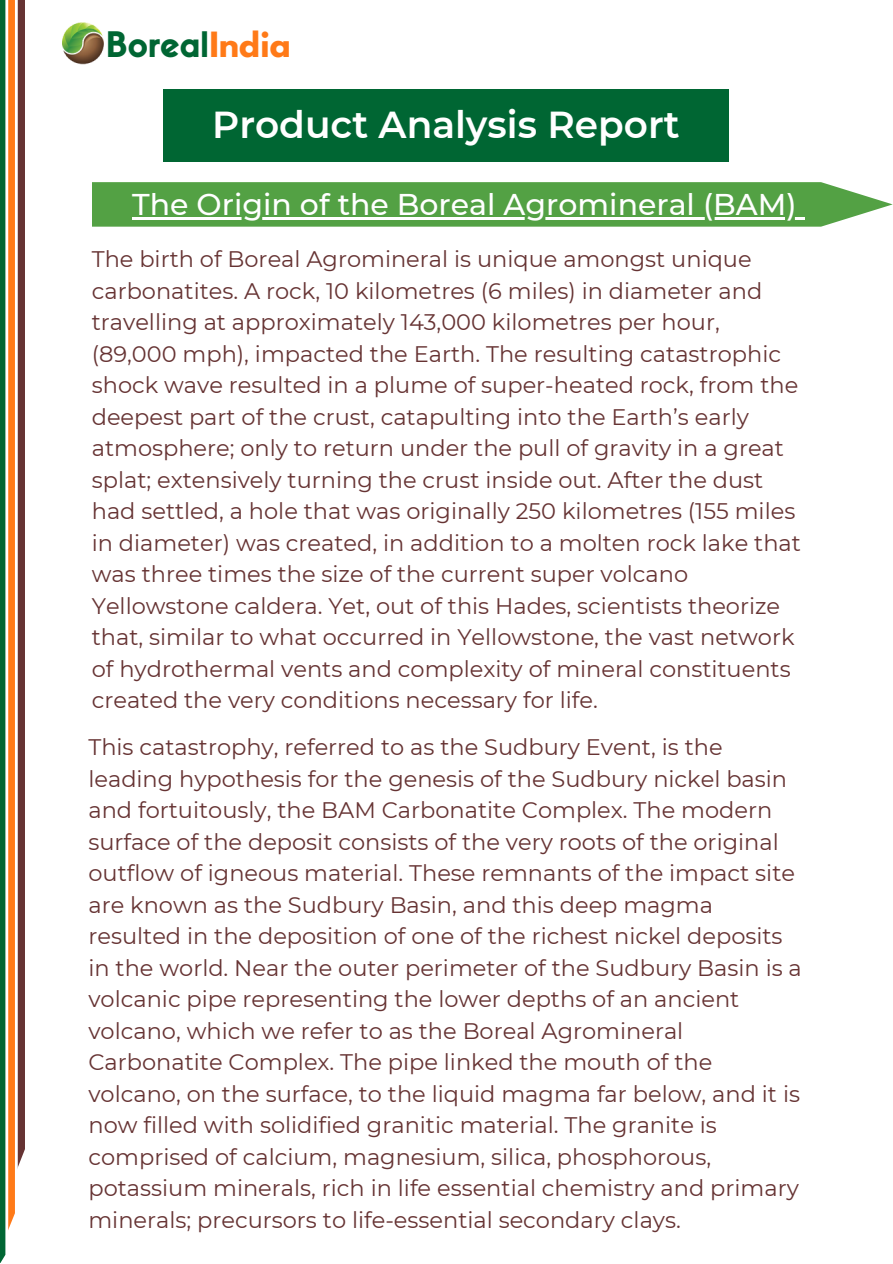
<style>
.page{position:relative;width:893px;height:1264px;background:#fff}
.page>*{position:absolute;margin:0;border:0;box-sizing:border-box;transform-origin:0 0}
.t1{font:600 37.5px "Montserrat";color:#fff}
.t2{font:34.5px "Sifonn Basic";color:#063}
.t3{font:700 30.75px "League Spartan";color:#ff7a18}
.t4{font:500 30px "Montserrat";color:#fff}
.t5{font:22.5px/31.5px "Montserrat";color:#633}
</style>
<div class="page">
<img style="left:62px;top:22px;width:42px;height:43px">
<div style="left:163px;top:89px;width:565px;height:73px;background:#063"></div>
<div style="left:0;top:0;width:25px;height:1198px;background:#633"></div>
<div style="left:12px;top:0;width:6px;height:1262px;background:#fff"></div>
<svg style="left:8px;top:0;width:7px;height:1230px;background:#ff7f22"></svg>
<svg style="left:5px;top:0;width:3px;height:1256px;background:#dceae3"></svg>
<div style="left:0;top:0;width:5px;height:1262px;background:#063"></div>
<svg style="left:92px;top:182px;width:800px;height:45px;background:#65aa57"></svg>
<p class="t2" style="left:106px;top:31px;width:104px">Boreal</p>
<p class="t3" style="left:209px;top:29px;width:83px">India</p>
<p class="t1" style="left:212px;top:102px;width:469px">Product Analysis Report</p>
<p class="t4" style="left:132px;top:186px;width:666px">The Origin of the Boreal Agromineral (BAM)</p>
<p class="t5" style="left:92px;top:243px;width:710px">The birth of Boreal Agromineral is unique amongst unique carbonatites. A rock, 10 kilometres (6 miles) in diameter and travelling at approximately 143,000 kilometres per hour, (89,000 mph), impacted the Earth. The resulting catastrophic shock wave resulted in a plume of super-heated rock, from the deepest part of the crust, catapulting into the Earth’s early atmosphere; only to return under the pull of gravity in a great splat; extensively turning the crust inside out. After the dust had settled, a hole that was originally 250 kilometres (155 miles in diameter) was created, in addition to a molten rock lake that was three times the size of the current super volcano Yellowstone caldera. Yet, out of this Hades, scientists theorize that, similar to what occurred in Yellowstone, the vast network of hydrothermal vents and complexity of mineral constituents created the very conditions necessary for life.</p>
<p class="t5" style="left:88px;top:731px;width:715px">This catastrophy, referred to as the Sudbury Event, is the leading hypothesis for the genesis of the Sudbury nickel basin and fortuitously, the BAM Carbonatite Complex. The modern surface of the deposit consists of the very roots of the original outflow of igneous material. These remnants of the impact site are known as the Sudbury Basin, and this deep magma resulted in the deposition of one of the richest nickel deposits in the world. Near the outer perimeter of the Sudbury Basin is a volcanic pipe representing the lower depths of an ancient volcano, which we refer to as the Boreal Agromineral Carbonatite Complex. The pipe linked the mouth of the volcano, on the surface, to the liquid magma far below, and it is now filled with solidified granitic material. The granite is comprised of calcium, magnesium, silica, phosphorous, potassium minerals, rich in life essential chemistry and primary minerals; precursors to life-essential secondary clays.</p>
</div>
